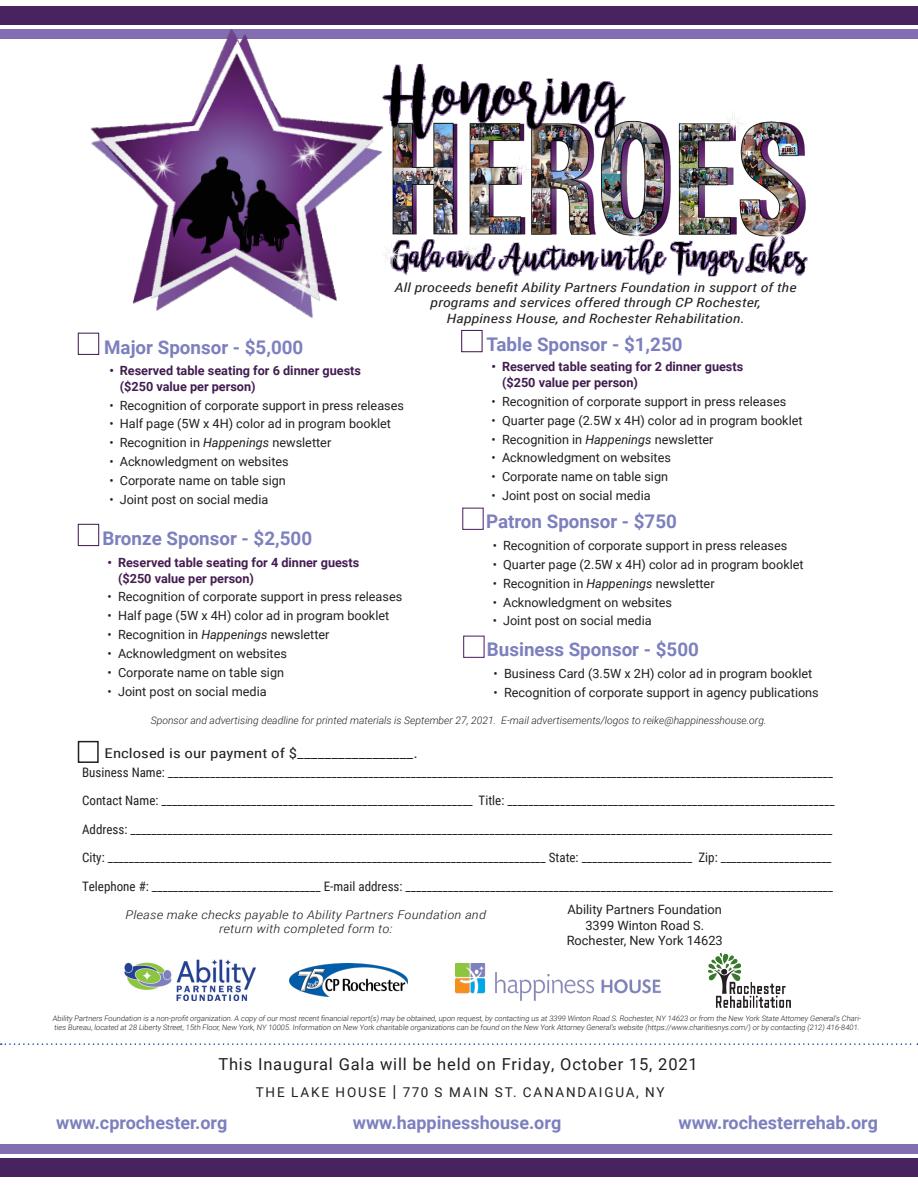
<style>
.page{position:relative;width:918px;height:1188px;background:#fff}
.page>*{position:absolute;margin:0;border:0;box-sizing:border-box;transform-origin:0 0}
.t1{font:700 18.75px "Roboto";color:#7d80be}
.t2{font:700 18px "Roboto";color:#7d80be}
.t3{font:16.5px "Roboto";letter-spacing:.05em;color:#231f20}
.t4{font:13.5px "Roboto Condensed";color:#231f20;scale:1.25 1}
.t5{font:13.5px "Roboto";letter-spacing:.135em;color:#231f20}
.t6{font:13.05px "Roboto Condensed";color:#231f20}
.t7{font:italic 12.9px/15.5px "Roboto Condensed";color:#231f20;text-align:center;scale:1.25 1}
.t8{font:12.9px "Roboto";color:#231f20}
.t9{font:12.75px "Roboto";color:#231f20}
.t10{font:700 12.75px/16.2px "Roboto";color:#421c51}
.t11{font:700 12.75px/16.2px "Roboto";color:#451c51}
.t12{font:italic 300 12px/14.4px "Roboto Condensed";color:#231f20;text-align:center;scale:1.25 1}
.t13{font:italic 300 10.35px "Roboto";color:#231f20}
.t14{font:300 7.5px/9.1px "Roboto";color:#231f20}
.s1{font-style:italic}
.s2{font-size:16.5px}
</style>
<div class="page">
<div style="left:0;top:1158px;width:918px;height:19px;background:#49235f"></div>
<div style="left:0;top:1145px;width:918px;height:9px;background:#826eb1"></div>
<svg style="left:1px;top:1043px;width:917px;height:2px"></svg>
<img style="left:124px;top:960px;width:131px;height:41px">
<img style="left:290px;top:963px;width:117px;height:34px">
<img style="left:456px;top:963px;width:204px;height:38px">
<img style="left:709px;top:954px;width:82px;height:53px">
<img style="left:400px;top:64px;width:408px;height:213px">
<div style="left:0;top:6px;width:918px;height:19px;background:#49235f"></div>
<div style="left:0;top:29px;width:918px;height:9px;background:#826eb1"></div>
<img style="left:83px;top:28px;width:317px;height:290px">
<div style="left:78px;top:333px;width:21px;height:22px;border:1px solid #461d56"></div>
<div style="left:78px;top:524px;width:21px;height:22px;border:1px solid #461d56"></div>
<div style="left:461px;top:330px;width:22px;height:22px;border:1px solid #461d56"></div>
<div style="left:78px;top:741px;width:21px;height:22px;border:2px solid #231f20"></div>
<div style="left:462px;top:508px;width:22px;height:22px;border:1px solid #542466"></div>
<div style="left:463px;top:636px;width:22px;height:22px;border:1px solid #542466"></div>
<p class="t7" style="left:395px;top:279px;width:323px">All proceeds benefit Ability Partners Foundation in support of the programs and services offered through CP Rochester,</p>
<p class="t7" style="left:447px;top:310px;width:240px">Happiness House, and Rochester Rehabilitation.</p>
<p class="t1" style="left:104px;top:335px;width:201px">Major Sponsor - $5,000</p>
<p class="t1" style="left:486px;top:331px;width:198px">Table Sponsor - $1,250</p>
<p class="t10" style="left:120px;top:362px;width:243px;text-indent:-10px">• Reserved table seating for 6 dinner guests ($250 value per person)</p>
<p class="t9" style="left:109px;top:396px;width:296px">• Recognition of corporate support in press releases</p>
<p class="t9" style="left:109px;top:415px;width:283px">• Half page (5W x 4H) color ad in program booklet</p>
<p class="t9" style="left:109px;top:434px;width:223px">• Recognition in <span class="s1">Happenings</span> newsletter</p>
<p class="t9" style="left:109px;top:453px;width:181px">• Acknowledgment on websites</p>
<p class="t9" style="left:109px;top:472px;width:178px">• Corporate name on table sign</p>
<p class="t9" style="left:109px;top:490px;width:161px">• Joint post on social media</p>
<p class="t1" style="left:102px;top:525px;width:211px">Bronze Sponsor - $2,500</p>
<p class="t11" style="left:118px;top:553px;width:243px;text-indent:-10px">• Reserved table seating for 4 dinner guests ($250 value per person)</p>
<p class="t9" style="left:108px;top:588px;width:296px">• Recognition of corporate support in press releases</p>
<p class="t9" style="left:108px;top:607px;width:283px">• Half page (5W x 4H) color ad in program booklet</p>
<p class="t9" style="left:108px;top:626px;width:223px">• Recognition in <span class="s1">Happenings</span> newsletter</p>
<p class="t9" style="left:108px;top:645px;width:181px">• Acknowledgment on websites</p>
<p class="t9" style="left:108px;top:663px;width:178px">• Corporate name on table sign</p>
<p class="t9" style="left:108px;top:682px;width:161px">• Joint post on social media</p>
<p class="t10" style="left:502px;top:358px;width:243px;text-indent:-10px">• Reserved table seating for 2 dinner guests ($250 value per person)</p>
<p class="t9" style="left:492px;top:392px;width:296px">• Recognition of corporate support in press releases</p>
<p class="t9" style="left:492px;top:411px;width:313px">• Quarter page (2.5W x 4H) color ad in program booklet</p>
<p class="t9" style="left:492px;top:430px;width:223px">• Recognition in <span class="s1">Happenings</span> newsletter</p>
<p class="t9" style="left:492px;top:449px;width:181px">• Acknowledgment on websites</p>
<p class="t9" style="left:492px;top:468px;width:178px">• Corporate name on table sign</p>
<p class="t9" style="left:492px;top:487px;width:161px">• Joint post on social media</p>
<p class="t1" style="left:486px;top:509px;width:193px">Patron Sponsor - $750</p>
<p class="t9" style="left:493px;top:537px;width:296px">• Recognition of corporate support in press releases</p>
<p class="t9" style="left:493px;top:555px;width:313px">• Quarter page (2.5W x 4H) color ad in program booklet</p>
<p class="t9" style="left:493px;top:574px;width:223px">• Recognition in <span class="s1">Happenings</span> newsletter</p>
<p class="t9" style="left:493px;top:593px;width:181px">• Acknowledgment on websites</p>
<p class="t9" style="left:493px;top:612px;width:161px">• Joint post on social media</p>
<p class="t1" style="left:487px;top:637px;width:214px">Business Sponsor - $500</p>
<p class="t9" style="left:494px;top:665px;width:320px">• Business Card (3.5W x 2H) color ad in program booklet</p>
<p class="t9" style="left:494px;top:683px;width:327px">• Recognition of corporate support in agency publications</p>
<p class="t13" style="left:151px;top:713px;width:617px">Sponsor and advertising deadline for printed materials is September 27, 2021. E-mail advertisements/logos to reike@happinesshouse.org.</p>
<p class="t4" style="left:105px;top:743px;width:252px">Enclosed is our payment of $_________________.</p>
<p class="t6" style="left:82px;top:763px;width:752px">Business Name: ______________________________________________________________________________________________________________________________</p>
<p class="t6" style="left:82px;top:792px;width:754px">Contact Name: ___________________________________________________________ Title: ______________________________________________________________</p>
<p class="t6" style="left:82px;top:820px;width:752px">Address: _____________________________________________________________________________________________________________________________________</p>
<p class="t6" style="left:82px;top:849px;width:751px">City: ___________________________________________________________________________________ State: _____________________ Zip: _____________________</p>
<p class="t6" style="left:82px;top:877px;width:753px">Telephone #: ________________________________ E-mail address: _________________________________________________________________________________</p>
<p class="t12" style="left:125px;top:907px;width:290px">Please make checks payable to Ability Partners Foundation and return with completed form to:</p>
<p class="t8" style="left:568px;top:901px;width:156px">Ability Partners Foundation</p>
<p class="t8" style="left:585px;top:916px;width:120px">3399 Winton Road S.</p>
<p class="t8" style="left:567px;top:931px;width:158px">Rochester, New York 14623</p>
<p class="t14" style="left:53px;top:1013px;width:811px">Ability Partners Foundation is a non-profit organization. A copy of our most recent financial report(s) may be obtained, upon request, by contacting us at 3399 Winton Road S. Rochester, NY 14623 or from the New York State Attorney General’s Chari&shy;ties Bureau, located at 28 Liberty Street, 15th Floor, New York, NY 10005. Information on New York charitable organizations can be found on the New York Attorney General’s website (https://www.charitiesnys.com/) or by contacting (212) 416-8401.</p>
<p class="t3" style="left:218px;top:1053px;width:481px">This Inaugural Gala will be held on Friday, October 15, 2021</p>
<p class="t5" style="left:256px;top:1083px;width:411px">THE LAKE HOUSE <span class="s2">|</span> 770 S MAIN ST. CANANDAIGUA, NY</p>
<p class="t2" style="left:56px;top:1110px;width:173px">www.cprochester.org</p>
<p class="t2" style="left:353px;top:1110px;width:210px">www.happinesshouse.org</p>
<p class="t2" style="left:679px;top:1110px;width:201px">www.rochesterrehab.org</p>
</div>
